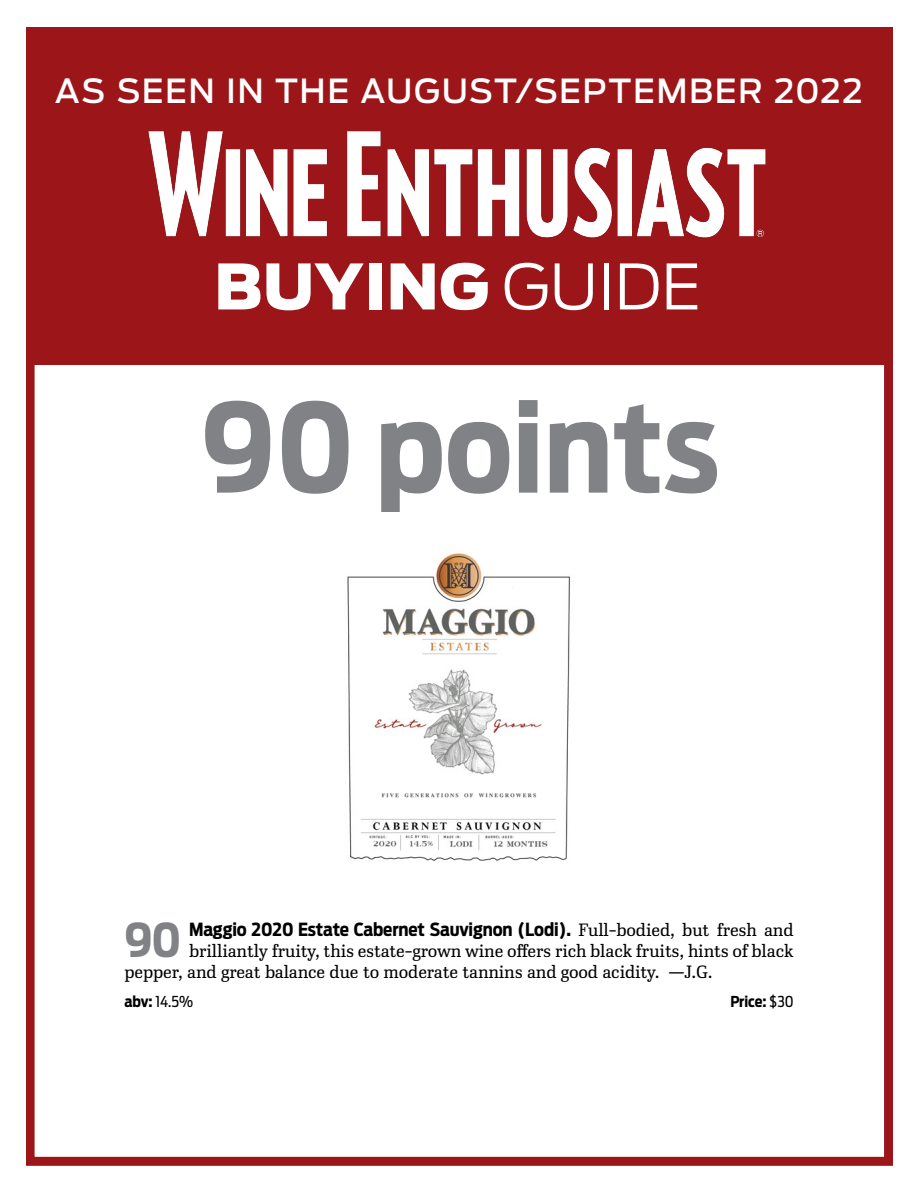
<style>
.page{position:relative;width:918px;height:1188px;background:#fff}
.page>*{position:absolute;margin:0;border:0;box-sizing:border-box;transform-origin:0 0}
.t1{font:700 122.55px "Antenna Cond";color:#808285}
.t2{font:900 62.1px "Antenna";color:#fff}
.t3{font:700 46.35px "Antenna Cond";color:#808285}
.t4{font:500 33px "Antenna";letter-spacing:.045em;color:#fff}
.t5{font:300 18px/21px "Ibis Text";letter-spacing:-.01em;color:#000}
.t6{font:700 18px "Antenna Cond";letter-spacing:-.01em;color:#000}
.t7{font:15px "Antenna Cond";color:#000}
.t8{font:700 15px "Antenna Cond";letter-spacing:-.01em;color:#000}
.s1{font-weight:300}
.s2{font-family:"Ibis Text";font-weight:300}
.s3{font-weight:700}
.s4{font-weight:400}
</style>
<div class="page">
<div style="left:26px;top:27px;width:867px;height:337px;background:#9c1519"></div>
<div style="left:26px;top:229px;width:867px;height:937px;border:9px solid #9c1519"></div>
<img style="left:141px;top:131px;width:633px;height:108px">
<img style="left:347px;top:553px;width:223px;height:308px">
<h3 class="t4" style="left:55px;top:68px;width:810px">AS SEEN IN THE AUGUST/SEPTEMBER 2022</h3>
<h2 class="t2" style="left:214px;top:242px;width:488px">BUYING <span class="s1">GUIDE</span></h2>
<h1 class="t1" style="left:201px;top:365px;width:520px">90 points</h1>
<h3 class="t3" style="left:124px;top:909px;width:58px">90</h3>
<p class="t6" style="left:189px;top:917px;width:606px">Maggio 2020 Estate Cabernet Sauvignon (Lodi). <span class="s2">Full-bodied, but fresh and</span></p>
<p class="t5" style="left:124px;top:940px;width:671px;text-indent:65px">brilliantly fruity, this estate-grown wine offers rich black fruits, hints of black pepper, and great balance due to moderate tannins and good acidity. —J.G.</p>
<p class="t7" style="left:124px;top:991px;width:70px"><span class="s3">abv:</span> 14.5%</p>
<p class="t8" style="left:730px;top:991px;width:65px">Price: <span class="s4">$30</span></p>
</div>
